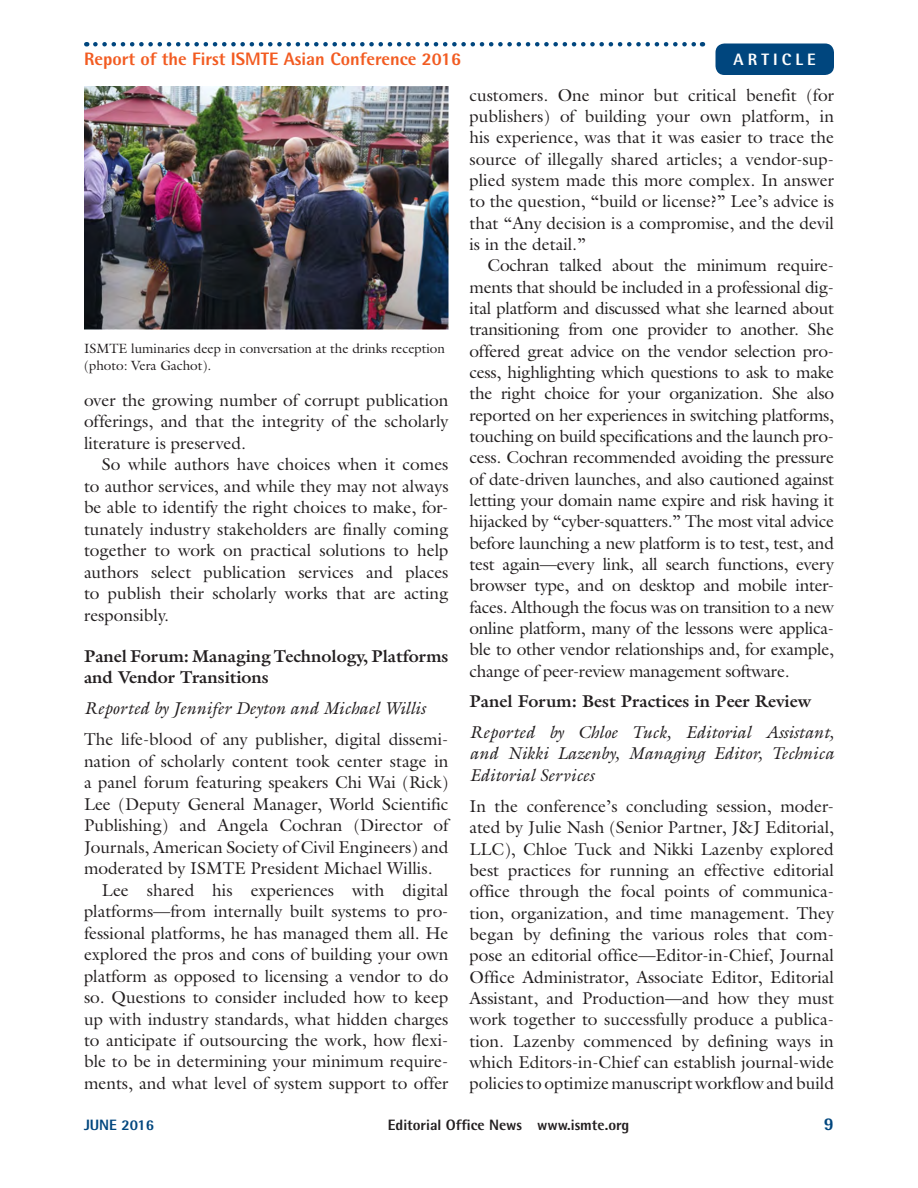
<style>
.page{position:relative;width:918px;height:1188px;background:#fff}
.page>*{position:absolute;margin:0;border:0;box-sizing:border-box;transform-origin:0 0}
.t1{font:800 18px "Rotis Semi Sans Std";color:#f25b21}
.t2{font:800 18px "Rotis Semi Sans Std";color:#00467e}
.TX{font:17.25px/21.3px "Galliard";color:#231f20;text-align:justify}
.TX1{font:17.25px/21.3px "Galliard";color:#231f20;text-align:justify}
.Author_info{font:italic 17.25px/21.3px "Galliard";color:#231f20;text-align:justify}
.TX1-2{font:700 17.25px/21.5px "Galliard";color:#231f20}
.t3{font:800 16.5px "Rotis Semi Sans Std";letter-spacing:.25em;color:#fff}
.t4{font:800 15px "Rotis Semi Sans Std";color:#231f20}
.t5{font:800 15px "Rotis Semi Sans Std";color:#00467e}
.FC{font:13.5px/16.5px "Galliard";color:#231f20}
</style>
<div class="page">
<div style="left:716px;top:44px;width:118px;height:31px;background:#00467e;border-radius:9px"></div>
<svg style="left:95px;top:42px;width:608px;height:5px"></svg>
<img style="left:84px;top:87px;width:364px;height:243px">
<p class="t1" style="left:84px;top:48px;width:379px">Report of the First ISMTE Asian Conference 2016</p>
<p class="t3" style="left:734px;top:49px;width:84px">ARTICLE</p>
<p class="FC" style="left:84px;top:340px;width:363px">ISMTE luminaries deep in conversation at the drinks reception (photo: Vera Gachot).</p>
<p class="TX" style="left:84px;top:389px;width:366px">over the growing number of corrupt publication offerings, and that the integrity of the scholarly literature is preserved.</p>
<p class="TX" style="left:84px;top:454px;width:366px;text-indent:18px">So while authors have choices when it comes to author services, and while they may not always be able to identify the right choices to make, for&shy;tunately industry stakeholders are finally coming together to work on practical solutions to help authors select publication services and places to publish their scholarly works that are acting responsibly.</p>
<p class="TX1-2" style="left:84px;top:645px;width:366px">Panel Forum: Managing Technology, Platforms and Vendor Transitions</p>
<p class="Author_info" style="left:84px;top:698px;width:343px">Reported by Jennifer Deyton and Michael Willis</p>
<p class="TX1" style="left:84px;top:729px;width:366px">The life-blood of any publisher, digital dissemi&shy;nation of scholarly content took center stage in a panel forum featuring speakers Chi Wai (Rick)<br>Lee (Deputy General Manager, World Scientific Publishing) and Angela Cochran (Director of Journals, American Society of Civil Engineers) and moderated by ISMTE President Michael Willis.</p>
<p class="TX" style="left:84px;top:879px;width:366px;text-indent:18px">Lee shared his experiences with digital platforms—from internally built systems to pro&shy;fessional platforms, he has managed them all. He explored the pros and cons of building your own platform as opposed to licensing a vendor to do so. Questions to consider included how to keep up with industry standards, what hidden charges to anticipate if outsourcing the work, how flexi&shy;ble to be in determining your minimum require&shy;ments, and what level of system support to offer</p>
<p class="TX" style="left:470px;top:84px;width:366px">customers. One minor but critical benefit (for publishers) of building your own platform, in his experience, was that it was easier to trace the source of illegally shared articles; a vendor-sup&shy;plied system made this more complex. In answer to the question, “build or license?” Lee’s advice is that “Any decision is a compromise, and the devil is in the detail.”</p>
<p class="TX" style="left:470px;top:255px;width:366px;text-indent:18px">Cochran talked about the minimum require&shy;ments that should be included in a professional dig&shy;ital platform and discussed what she learned about transitioning from one provider to another. She offered great advice on the vendor selection pro&shy;cess, highlighting which questions to ask to make the right choice for your organization. She also reported on her experiences in switching platforms, touching on build specifications and the launch pro&shy;cess. Cochran recommended avoiding the pressure of date-driven launches, and also cautioned against letting your domain name expire and risk having it hijacked by “cyber-squatters.” The most vital advice before launching a new platform is to test, test, and test again—every link, all search functions, every browser type, and on desktop and mobile inter&shy;faces. Although the focus was on transition to a new online platform, many of the lessons were applica&shy;ble to other vendor relationships and, for example, change of peer-review management software.</p>
<p class="TX1-2" style="left:470px;top:690px;width:343px">Panel Forum: Best Practices in Peer Review</p>
<p class="Author_info" style="left:470px;top:721px;width:366px">Reported by Chloe Tuck, Editorial Assistant, and Nikki Lazenby, Managing Editor, Technica Editorial Services</p>
<p class="TX1" style="left:470px;top:795px;width:366px">In the conference’s concluding session, moder&shy;ated by Julie Nash (Senior Partner, J&amp;J Editorial, LLC), Chloe Tuck and Nikki Lazenby explored best practices for running an effective editorial office through the focal points of communica&shy;tion, organization, and time management. They began by defining the various roles that com&shy;pose an editorial office—Editor-in-Chief, Journal Office Administrator, Associate Editor, Editorial Assistant, and Production—and how they must work together to successfully produce a publica&shy;tion. Lazenby commenced by defining ways in which Editors-in-Chief can establish journal-wide policies to optimize manuscript workflow and build</p>
<p class="t5" style="left:84px;top:1115px;width:72px">JUNE 2016</p>
<p class="t4" style="left:388px;top:1115px;width:243px">Editorial Office News www.ismte.org</p>
<p class="t2" style="left:824px;top:1112px;width:12px">9</p>
</div>
